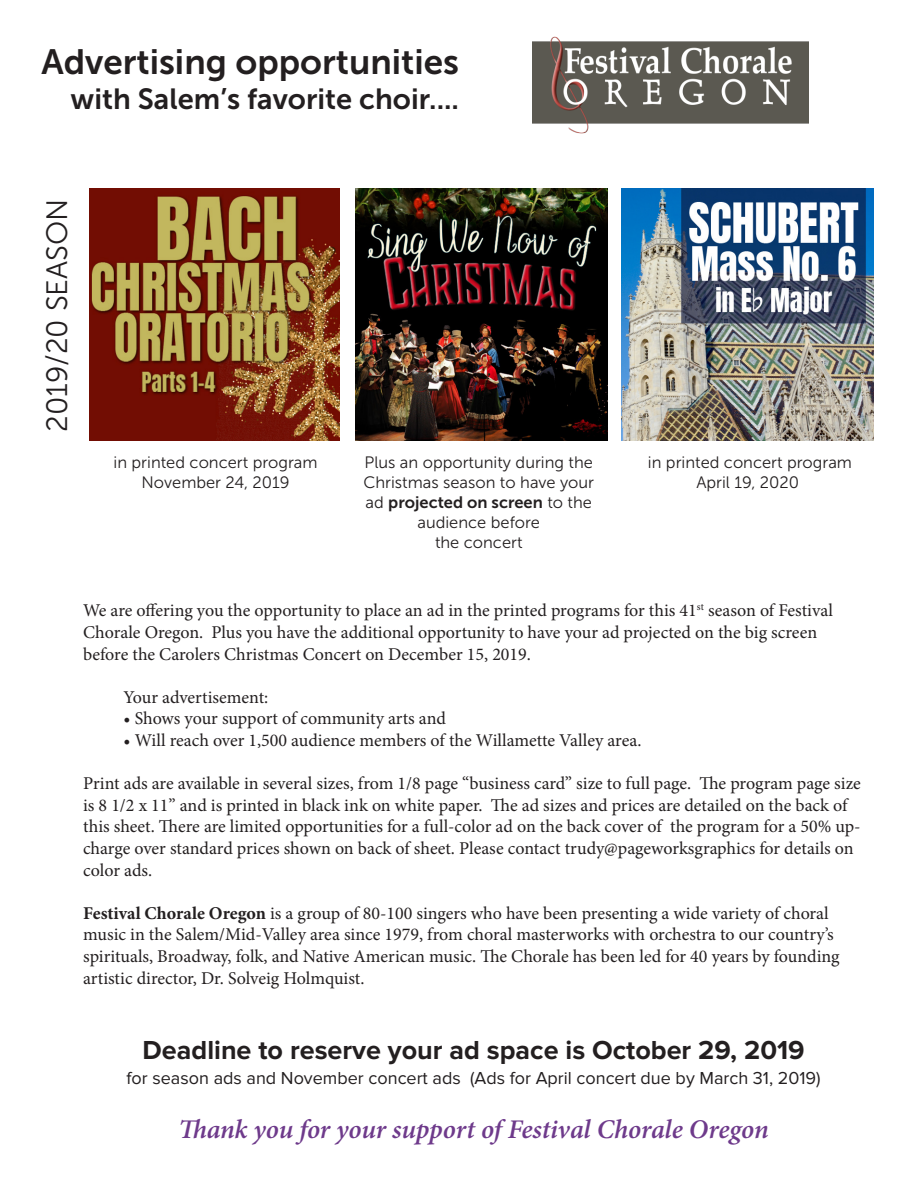
<style>
.page{position:relative;width:918px;height:1188px;background:#fff}
.page>*{position:absolute;margin:0;border:0;box-sizing:border-box;transform-origin:0 0}
.t1{font:35.1px "Museo Sans 700";color:#231f20}
.t2{font:29.4px "Museo Sans 300";color:#231f20}
.t3{font:29.1px "Museo Sans 700";color:#231f20}
.t4{font:italic 600 27px "Minion Pro";letter-spacing:-.005em;color:#6e3a8b}
.t5{font:700 27px "Proxima Nova";color:#231f20}
.t6{font:18px/21.6px "Minion Pro";color:#231f20}
.t7{font:18px "Proxima Nova";color:#231f20}
.t8{font:16.5px/19.8px "Museo Sans 300";color:#231f20;text-align:center}
.s1{font-family:"Museo Sans 700"}
.s2{font-weight:700}
</style>
<div class="page">
<img style="left:90px;top:188px;width:250px;height:252px">
<img style="left:355px;top:188px;width:253px;height:252px">
<img style="left:621px;top:188px;width:252px;height:252px">
<img style="left:532px;top:36px;width:276px;height:98px">
<p class="t1" style="left:41px;top:42px;width:419px">Advertising opportunities</p>
<p class="t3" style="left:71px;top:83px;width:390px">with Salem’s favorite choir....</p>
<p class="t2" style="left:41px;top:432px;width:235px;rotate:-90deg">2019/20 SEASON</p>
<p class="t8" style="left:114px;top:453px;width:206px">in printed concert program</p>
<p class="t8" style="left:142px;top:473px;width:150px">November 24, 2019</p>
<p class="t8" style="left:363px;top:453px;width:232px">Plus an opportunity during the<br>Christmas season to have your ad <span class="s1">projected on screen</span> to the audience before</p>
<p class="t8" style="left:435px;top:532px;width:89px">the concert</p>
<p class="t8" style="left:648px;top:453px;width:206px">in printed concert program</p>
<p class="t8" style="left:696px;top:473px;width:104px">April 19, 2020</p>
<p class="t6" style="left:83px;top:600px;width:751px">We are offering you the opportunity to place an ad in the printed programs for this 41<sup>st</sup> season of Festival<br>Chorale Oregon. Plus you have the additional opportunity to have your ad projected on the big screen before the Carolers Christmas Concert on December 15, 2019.</p>
<p class="t6" style="left:124px;top:686px;width:146px">Your advertisement:</p>
<p class="t6" style="left:124px;top:708px;width:324px">• Shows your support of community arts and</p>
<p class="t6" style="left:124px;top:730px;width:519px">• Will reach over 1,500 audience members of the Willamette Valley area.</p>
<p class="t6" style="left:83px;top:773px;width:779px">Print ads are available in several sizes, from 1/8 page “business card” size to full page. The program page size is 8 1/2 x 11” and is printed in black ink on white paper. The ad sizes and prices are detailed on the back of this sheet. There are limited opportunities for a full-color ad on the back cover of the program for a 50% up&shy;charge over standard prices shown on back of sheet. Please contact trudy@pageworksgraphics for details on color ads.</p>
<p class="t6" style="left:83px;top:902px;width:758px"><span class="s2">Festival Chorale Oregon</span> is a group of 80-100 singers who have been presenting a wide variety of choral music in the Salem/Mid-Valley area since 1979, from choral masterworks with orchestra to our country’s spirituals, Broadway, folk, and Native American music. The Chorale has been led for 40 years by founding artistic director, Dr. Solveig Holmquist.</p>
<p class="t5" style="left:143px;top:1035px;width:664px">Deadline to reserve your ad space is October 29, 2019</p>
<p class="t7" style="left:127px;top:1068px;width:696px">for season ads and November concert ads (Ads for April concert due by March 31, 2019)</p>
<p class="t4" style="left:178px;top:1111px;width:592px">Thank you for your support of Festival Chorale Oregon</p>
</div>
